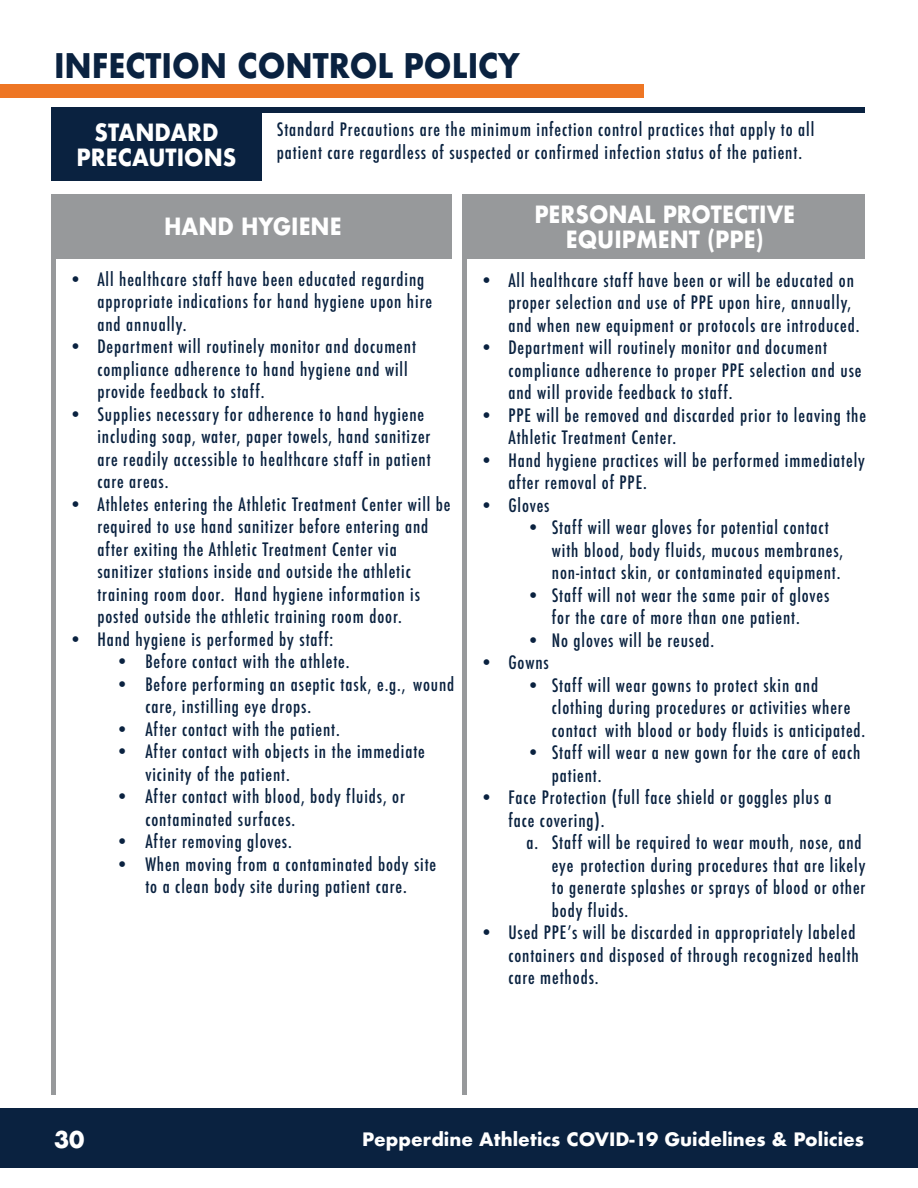
<style>
.page{position:relative;width:918px;height:1188px;background:#fff}
.page>*{position:absolute;margin:0;border:0;box-sizing:border-box;transform-origin:0 0}
.t1{font:700 33px "Futura";color:#0a2240;scale:.91 1}
.t2{font:700 23.1px "Futura";color:#fff;scale:.91 1}
.t3{font:700 22.5px "Futura";color:#fff}
.t4{font:500 condensed 18px "Futura";letter-spacing:.05em;color:#0a2240}
.t5{font:700 18px "Futura";color:#fff}
</style>
<div class="page">
<div style="left:0;top:1109px;width:918px;height:59px;background:#0a2240"></div>
<div style="left:0;top:84px;width:644px;height:14px;background:#ee7624"></div>
<div style="left:51px;top:109px;width:211px;height:72px;background:#0a2240"></div>
<div style="left:51px;top:107px;width:813px;height:5px;background:#0a2240"></div>
<div style="left:54px;top:194px;width:398px;height:65px;background:#97999b"></div>
<div style="left:465px;top:194px;width:400px;height:65px;background:#97999b"></div>
<hr style="left:51px;top:194px;width:4px;height:901px;background:#97999b">
<hr style="left:463px;top:194px;width:4px;height:901px;background:#97999b">
<p class="t1" style="left:54px;top:42px;width:514px">INFECTION CONTROL POLICY</p>
<p class="t2" style="left:94px;top:116px;width:138px">STANDARD</p>
<p class="t2" style="left:77px;top:141px;width:177px">PRECAUTIONS</p>
<p class="t4" style="left:277px;top:118px;width:539px">Standard Precautions are the minimum infection control practices that apply to all</p>
<p class="t4" style="left:277px;top:140px;width:527px">patient care regardless of suspected or confirmed infection status of the patient.</p>
<p class="t2" style="left:164px;top:210px;width:197px">HAND HYGIENE</p>
<p class="t4" style="left:69px;top:268px;width:357px">• All healthcare staff have been educated regarding</p>
<p class="t4" style="left:97px;top:290px;width:336px">appropriate indications for hand hygiene upon hire</p>
<p class="t4" style="left:97px;top:313px;width:91px">and annually.</p>
<p class="t4" style="left:69px;top:335px;width:349px">• Department will routinely monitor and document</p>
<p class="t4" style="left:97px;top:358px;width:312px">compliance adherence to hand hygiene and will</p>
<p class="t4" style="left:97px;top:380px;width:169px">provide feedback to staff.</p>
<p class="t4" style="left:69px;top:403px;width:357px">• Supplies necessary for adherence to hand hygiene</p>
<p class="t4" style="left:97px;top:425px;width:335px">including soap, water, paper towels, hand sanitizer</p>
<p class="t4" style="left:97px;top:448px;width:335px">are readily accessible to healthcare staff in patient</p>
<p class="t4" style="left:97px;top:470px;width:73px">care areas.</p>
<p class="t4" style="left:69px;top:493px;width:383px">• Athletes entering the Athletic Treatment Center will be</p>
<p class="t4" style="left:97px;top:515px;width:332px">required to use hand sanitizer before entering and</p>
<p class="t4" style="left:97px;top:538px;width:301px">after exiting the Athletic Treatment Center via</p>
<p class="t4" style="left:97px;top:560px;width:315px">sanitizer stations inside and outside the athletic</p>
<p class="t4" style="left:97px;top:583px;width:324px">training room door. Hand hygiene information is</p>
<p class="t4" style="left:97px;top:605px;width:306px">posted outside the athletic training room door.</p>
<p class="t4" style="left:69px;top:628px;width:266px">• Hand hygiene is performed by staff:</p>
<p class="t4" style="left:115px;top:650px;width:236px">• Before contact with the athlete.</p>
<p class="t4" style="left:115px;top:673px;width:341px">• Before performing an aseptic task, e.g., wound</p>
<p class="t4" style="left:145px;top:695px;width:167px">care, instilling eye drops.</p>
<p class="t4" style="left:115px;top:718px;width:226px">• After contact with the patient.</p>
<p class="t4" style="left:115px;top:740px;width:311px">• After contact with objects in the immediate</p>
<p class="t4" style="left:145px;top:763px;width:146px">vicinity of the patient.</p>
<p class="t4" style="left:115px;top:785px;width:291px">• After contact with blood, body fluids, or</p>
<p class="t4" style="left:145px;top:808px;width:151px">contaminated surfaces.</p>
<p class="t4" style="left:115px;top:830px;width:178px">• After removing gloves.</p>
<p class="t4" style="left:115px;top:853px;width:322px">• When moving from a contaminated body site</p>
<p class="t4" style="left:145px;top:875px;width:263px">to a clean body site during patient care.</p>
<p class="t2" style="left:534px;top:197px;width:288px">PERSONAL PROTECTIVE</p>
<p class="t2" style="left:566px;top:223px;width:219px">EQUIPMENT (PPE)</p>
<p class="t4" style="left:480px;top:269px;width:376px">• All healthcare staff have been or will be educated on</p>
<p class="t4" style="left:508px;top:291px;width:344px">proper selection and use of PPE upon hire, annually,</p>
<p class="t4" style="left:508px;top:314px;width:353px">and when new equipment or protocols are introduced.</p>
<p class="t4" style="left:480px;top:336px;width:349px">• Department will routinely monitor and document</p>
<p class="t4" style="left:508px;top:359px;width:355px">compliance adherence to proper PPE selection and use</p>
<p class="t4" style="left:508px;top:381px;width:226px">and will provide feedback to staff.</p>
<p class="t4" style="left:480px;top:404px;width:388px">• PPE will be removed and discarded prior to leaving the</p>
<p class="t4" style="left:508px;top:426px;width:169px">Athletic Treatment Center.</p>
<p class="t4" style="left:480px;top:449px;width:387px">• Hand hygiene practices will be performed immediately</p>
<p class="t4" style="left:508px;top:471px;width:140px">after removal of PPE.</p>
<p class="t4" style="left:480px;top:494px;width:71px">• Gloves</p>
<p class="t4" style="left:526px;top:516px;width:304px">• Staff will wear gloves for potential contact</p>
<p class="t4" style="left:552px;top:539px;width:293px">with blood, body fluids, mucous membranes,</p>
<p class="t4" style="left:552px;top:561px;width:290px">non-intact skin, or contaminated equipment.</p>
<p class="t4" style="left:526px;top:584px;width:304px">• Staff will not wear the same pair of gloves</p>
<p class="t4" style="left:552px;top:606px;width:249px">for the care of more than one patient.</p>
<p class="t4" style="left:526px;top:629px;width:190px">• No gloves will be reused.</p>
<p class="t4" style="left:480px;top:651px;width:71px">• Gowns</p>
<p class="t4" style="left:526px;top:674px;width:293px">• Staff will wear gowns to protect skin and</p>
<p class="t4" style="left:552px;top:696px;width:300px">clothing during procedures or activities where</p>
<p class="t4" style="left:552px;top:719px;width:315px">contact with blood or body fluids is anticipated.</p>
<p class="t4" style="left:526px;top:741px;width:336px">• Staff will wear a new gown for the care of each</p>
<p class="t4" style="left:552px;top:764px;width:51px">patient.</p>
<p class="t4" style="left:480px;top:786px;width:353px">• Face Protection (full face shield or goggles plus a</p>
<p class="t4" style="left:508px;top:809px;width:98px">face covering).</p>
<p class="t4" style="left:526px;top:831px;width:337px">a. Staff will be required to wear mouth, nose, and</p>
<p class="t4" style="left:552px;top:854px;width:315px">eye protection during procedures that are likely</p>
<p class="t4" style="left:552px;top:876px;width:315px">to generate splashes or sprays of blood or other</p>
<p class="t4" style="left:552px;top:899px;width:78px">body fluids.</p>
<p class="t4" style="left:480px;top:921px;width:377px">• Used PPE’s will be discarded in appropriately labeled</p>
<p class="t4" style="left:508px;top:944px;width:352px">containers and disposed of through recognized health</p>
<p class="t4" style="left:508px;top:966px;width:92px">care methods.</p>
<p class="t3" style="left:54px;top:1123px;width:32px">30</p>
<p class="t5" style="left:362px;top:1126px;width:503px">Pepperdine Athletics COVID-19 Guidelines &amp; Policies</p>
</div>
